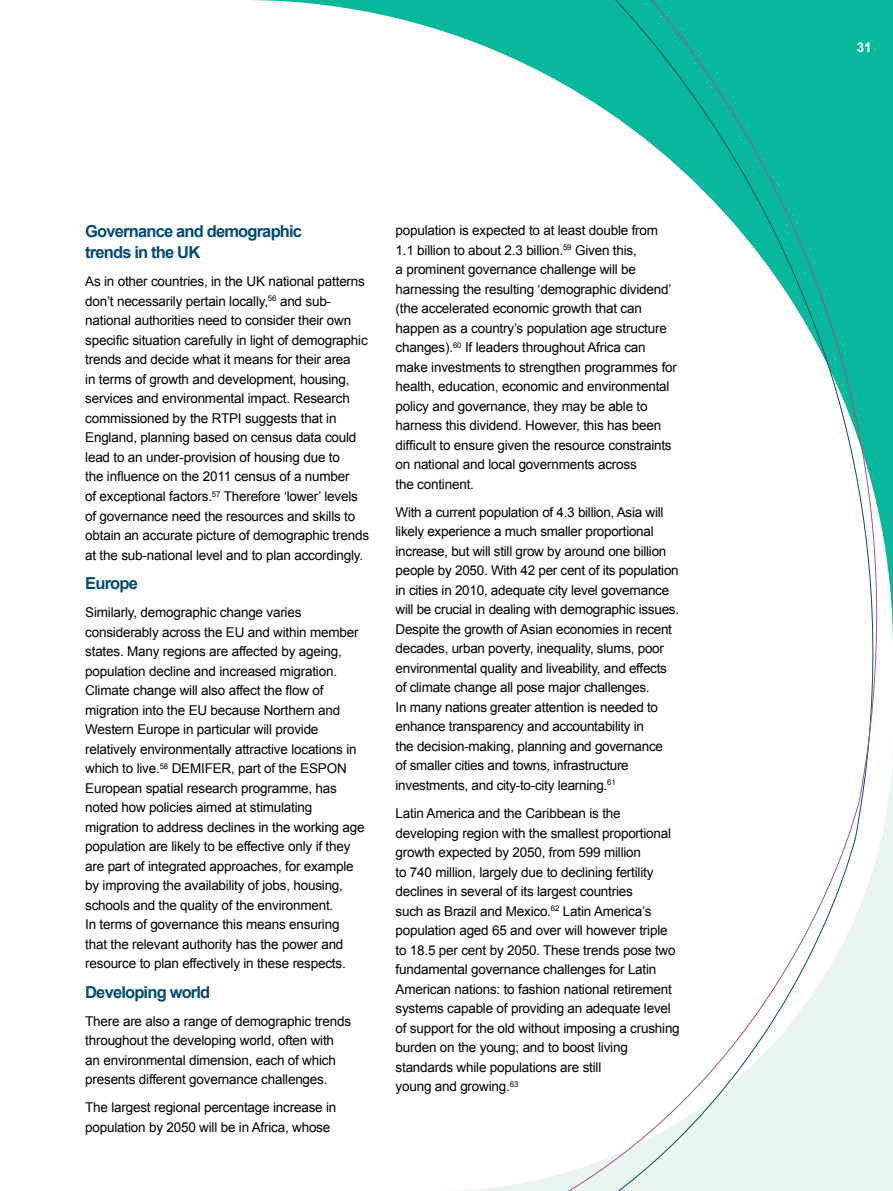
<style>
.page{position:relative;width:893px;height:1191px;background:#fff}
.page>*{position:absolute;margin:0;border:0;box-sizing:border-box;transform-origin:0 0}
.t1{font:700 16.5px/21px "Arial";letter-spacing:-.05em;color:#004b74}
.t2{font:13.5px/19.5px "Arial";letter-spacing:-.015em;color:#000}
.t3{font:700 13.5px "Arial";color:#fff}
</style>
<div class="page">
<svg style="left:252px;top:0;width:245px;height:52px"></svg>
<svg style="left:497px;top:0;width:396px;height:1191px"></svg>
<p class="t1" style="left:85px;top:222px;width:218px">Governance and demographic trends in the UK</p>
<p class="t2" style="left:85px;top:272px;width:285px">As in other countries, in the UK national patterns don’t necessarily pertain locally,<sup>56</sup> and sub&shy;national authorities need to consider their own specific situation carefully in light of demographic trends and decide what it means for their area<br>in terms of growth and development, housing, services and environmental impact. Research commissioned by the RTPI suggests that in England, planning based on census data could lead to an under-provision of housing due to<br>the influence on the 2011 census of a number<br>of exceptional factors.<sup>57</sup> Therefore ‘lower’ levels of governance need the resources and skills to obtain an accurate picture of demographic trends at the sub-national level and to plan accordingly.</p>
<p class="t1" style="left:85px;top:573px;width:54px">Europe</p>
<p class="t2" style="left:85px;top:603px;width:281px">Similarly, demographic change varies considerably across the EU and within member states. Many regions are affected by ageing, population decline and increased migration.<br>Climate change will also affect the flow of migration into the EU because Northern and Western Europe in particular will provide relatively environmentally attractive locations in which to live.<sup>58</sup> DEMIFER, part of the ESPON European spatial research programme, has noted how policies aimed at stimulating migration to address declines in the working age population are likely to be effective only if they are part of integrated approaches, for example by improving the availability of jobs, housing, schools and the quality of the environment.<br>In terms of governance this means ensuring that the relevant authority has the power and resource to plan effectively in these respects.</p>
<p class="t1" style="left:85px;top:982px;width:127px">Developing world</p>
<p class="t2" style="left:85px;top:1011px;width:267px">There are also a range of demographic trends throughout the developing world, often with an environmental dimension, each of which presents different governance challenges.</p>
<p class="t2" style="left:85px;top:1098px;width:253px">The largest regional percentage increase in population by 2050 will be in Africa, whose</p>
<p class="t2" style="left:396px;top:221px;width:283px">population is expected to at least double from 1.1 billion to about 2.3 billion.<sup>59</sup> Given this,<br>a prominent governance challenge will be harnessing the resulting ‘demographic dividend’ (the accelerated economic growth that can happen as a country’s population age structure changes).<sup>60</sup> If leaders throughout Africa can make investments to strengthen programmes for health, education, economic and environmental policy and governance, they may be able to harness this dividend. However, this has been difficult to ensure given the resource constraints on national and local governments across<br>the continent.</p>
<p class="t2" style="left:396px;top:502px;width:285px">With a current population of 4.3 billion, Asia will likely experience a much smaller proportional increase, but will still grow by around one billion people by 2050. With 42 per cent of its population in cities in 2010, adequate city level governance will be crucial in dealing with demographic issues.<br>Despite the growth of Asian economies in recent decades, urban poverty, inequality, slums, poor environmental quality and liveability, and effects of climate change all pose major challenges.<br>In many nations greater attention is needed to enhance transparency and accountability in<br>the decision-making, planning and governance<br>of smaller cities and towns, infrastructure investments, and city-to-city learning.<sup>61</sup></p>
<p class="t2" style="left:396px;top:803px;width:286px">Latin America and the Caribbean is the developing region with the smallest proportional growth expected by 2050, from 599 million<br>to 740 million, largely due to declining fertility declines in several of its largest countries<br>such as Brazil and Mexico.<sup>62</sup> Latin America’s population aged 65 and over will however triple to 18.5 per cent by 2050. These trends pose two fundamental governance challenges for Latin American nations: to fashion national retirement systems capable of providing an adequate level of support for the old without imposing a crushing burden on the young; and to boost living standards while populations are still<br>young and growing.<sup>63</sup></p>
<p class="t3" style="left:857px;top:39px;width:16px">31</p>
</div>
